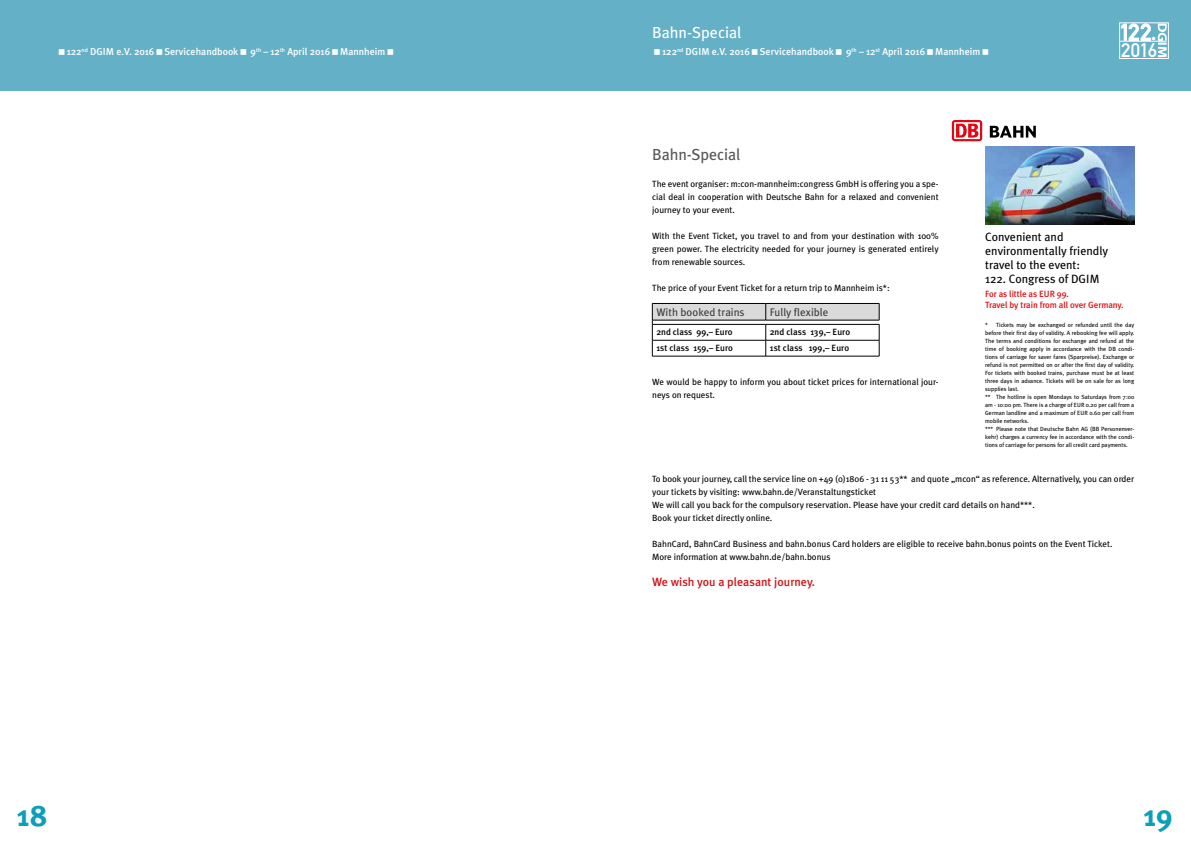
<style>
.page{position:relative;width:1191px;height:842px;background:#fff}
.page>*{position:absolute;margin:0;border:0;box-sizing:border-box;transform-origin:0 0}
.t1{font:700 30px "Meta Plus";color:#0b9fb9}
.t2{font:500 22.1px "Meta Plus";color:#fff}
.t3{font:19.4px "DIN Mittelschrift Std";color:#fff}
.t4{font:16px "Meta Plus";color:#fff}
.t5{font:16px "Meta Plus";letter-spacing:-.01em;color:#575756}
.t6{font:12px/14px "Meta Plus";color:#000}
.t7{font:500 12px "Meta Plus";color:#cd171a}
.t8{font:11px "Meta Plus";color:#3c3c3b}
.t9{font:500 10px "Meta Plus";color:#fff}
.t10{font:9px/13px "Meta Plus";color:#000}
.t11{font:500 9px "Meta Plus";letter-spacing:.005em;color:#000}
.t12{font:500 9px/11px "Meta Plus";letter-spacing:-.01em;color:#e11117}
.t13{font:6px/8px "Meta Plus";color:#000}
</style>
<div class="page">
<div style="left:595px;top:0;width:596px;height:91px;background:#64b1c7"></div>
<div style="left:0;top:0;width:595px;height:91px;background:#64b1c7"></div>
<div style="left:1119px;top:23px;width:49px;height:36px;border:1px solid #fff"></div>
<svg style="left:1157px;top:24px;width:9px;height:33px"></svg>
<hr style="left:1119px;top:41px;width:47px;height:1px;background:#fff">
<svg style="left:1121px;top:24px;width:29px;height:17px"></svg>
<img style="left:985px;top:146px;width:149px;height:78px">
<svg style="left:952px;top:120px;width:30px;height:21px"></svg>
<svg style="left:954px;top:122px;width:26px;height:17px"></svg>
<svg style="left:956px;top:124px;width:22px;height:14px"></svg>
<svg style="left:989px;top:126px;width:46px;height:12px"></svg>
<svg style="left:652px;top:303px;width:228px;height:53px"></svg>
<hr style="left:652px;top:356px;width:113px;height:1px;background:#000">
<hr style="left:765px;top:356px;width:114px;height:1px;background:#000">
<h3 class="t4" style="left:652px;top:23px;width:91px">Bahn-Special</h3>
<h2 class="t2" style="left:1150px;top:20px;width:7px">.</h2>
<p class="t9" style="left:67px;top:46px;width:320px">122<sup>nd</sup> DGIM e.V. 2016 Servicehandbook 9<sup>th</sup> – 12<sup>th</sup> April 2016 Mannheim</p>
<h3 class="t3" style="left:1121px;top:39px;width:37px">2016</h3>
<p class="t9" style="left:662px;top:46px;width:320px">122<sup>nd</sup> DGIM e.V. 2016 Servicehandbook 9<sup>th</sup> – 12<sup>st</sup> April 2016 Mannheim</p>
<h3 class="t5" style="left:652px;top:145px;width:89px">Bahn-Special</h3>
<p class="t10" style="left:652px;top:177px;width:288px;text-align:justify">The event organiser: m:con-mannheim:congress GmbH is offering you a spe&shy;cial deal in cooperation with Deutsche Bahn for a relaxed and convenient journey to your event.</p>
<p class="t10" style="left:652px;top:229px;width:288px;text-align:justify">With the Event Ticket, you travel to and from your destination with 100% green power. The electricity needed for your journey is generated entirely from renewable sources.</p>
<p class="t10" style="left:652px;top:281px;width:239px">The price of your Event Ticket for a return trip to Mannheim is*:</p>
<p class="t8" style="left:656px;top:306px;width:90px">With booked trains</p>
<p class="t8" style="left:769px;top:306px;width:60px">Fully flexible</p>
<p class="t11" style="left:656px;top:327px;width:78px">2nd class 99,– Euro</p>
<p class="t11" style="left:769px;top:327px;width:82px">2nd class 139,– Euro</p>
<p class="t11" style="left:656px;top:343px;width:78px">1st class 159,– Euro</p>
<p class="t11" style="left:769px;top:343px;width:81px">1st class 199,– Euro</p>
<p class="t10" style="left:652px;top:375px;width:288px">We would be happy to inform you about ticket prices for international jour&shy;neys on request.</p>
<h3 class="t6" style="left:985px;top:230px;width:125px">Convenient and environmentally friendly travel to the event:<br>122. Congress of DGIM</h3>
<p class="t12" style="left:985px;top:288px;width:140px">For as little as EUR 99.<br>Travel by train from all over Germany.</p>
<p class="t13" style="left:985px;top:321px;width:151px">* Tickets may be exchanged or refunded until the day before their first day of validity. A rebooking fee will apply.<br>The terms and conditions for exchange and refund at the time of booking apply in accordance with the DB condi&shy;tions of carriage for saver fares (Sparpreise). Exchange or refund is not permitted on or after the first day of validity.<br>For tickets with booked trains, purchase must be at least three days in advance. Tickets will be on sale for as long supplies last.<br>** The hotline is open Mondays to Saturdays from 7:00 am - 10:00 pm. There is a charge of EUR 0.20 per call from a German landline and a maximum of EUR 0.60 per call from mobile networks.<br>*** Please note that Deutsche Bahn AG (BB Personenver&shy;kehr) charges a currency fee in accordance with the condi&shy;tions of carriage for persons for all credit card payments.</p>
<p class="t10" style="left:652px;top:472px;width:483px">To book your journey, call the service line on +49 (0)1806 - 31 11 53** and quote „mcon“ as reference. Alternatively, you can order your tickets by visiting: www.bahn.de/Veranstaltungsticket<br>We will call you back for the compulsory reservation. Please have your credit card details on hand***.<br>Book your ticket directly online.</p>
<p class="t10" style="left:652px;top:537px;width:462px">BahnCard, BahnCard Business and bahn.bonus Card holders are eligible to receive bahn.bonus points on the Event Ticket.<br>More information at www.bahn.de/bahn.bonus</p>
<h3 class="t7" style="left:652px;top:575px;width:164px">We wish you a pleasant journey.</h3>
<h1 class="t1" style="left:17px;top:798px;width:32px">18</h1>
<h1 class="t1" style="left:1143px;top:798px;width:31px">19</h1>
</div>
